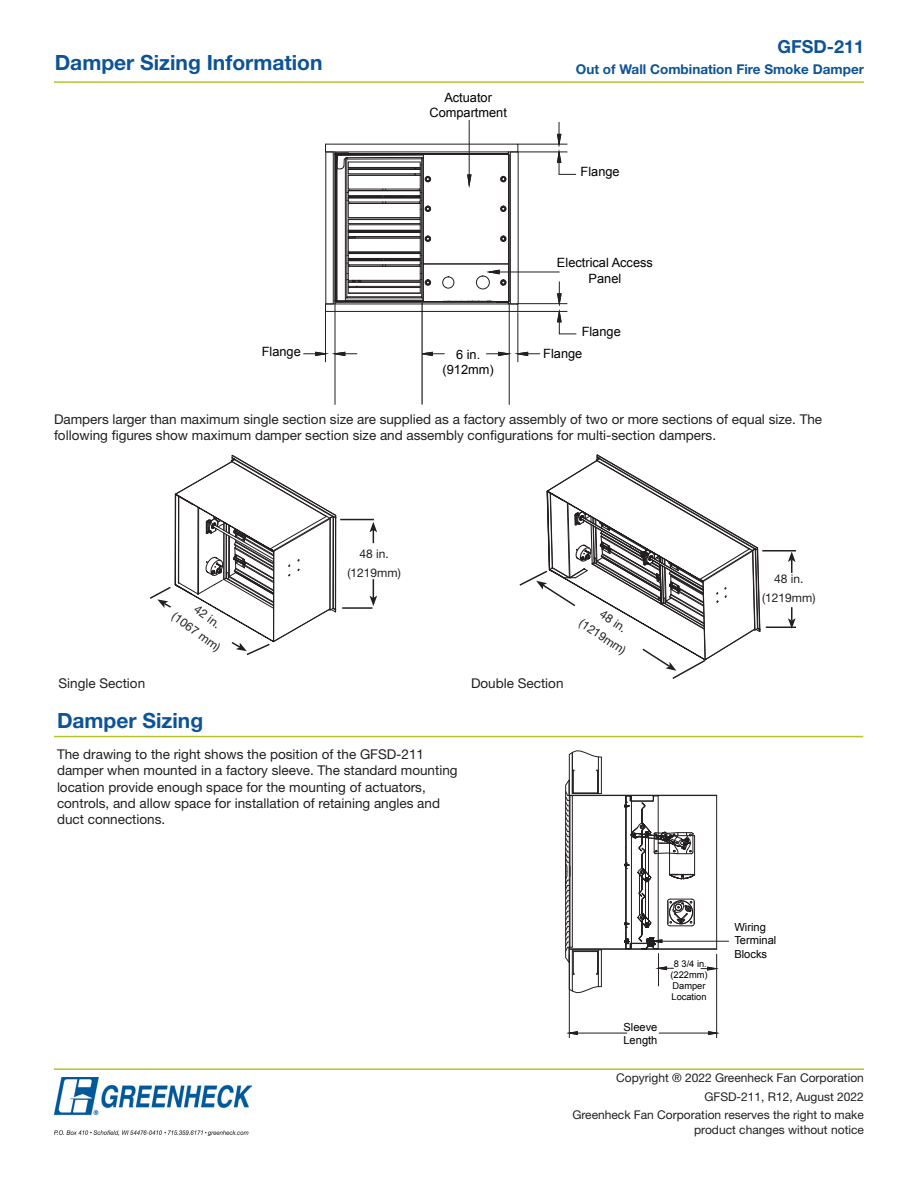
<style>
.page{position:relative;width:918px;height:1188px;background:#fff}
.page>*{position:absolute;margin:0;border:0;box-sizing:border-box;transform-origin:0 0}
.Subheading{font:700 21px "Helvetica Neue LT Std";color:#0d5496}
.t1{font:700 18px "Helvetica Neue LT Std";color:#0d5496}
.Body{font:13.5px/16.2px "Helvetica Neue LT Std";color:#231f20}
.t2{font:700 13.5px "Helvetica Neue LT Std";color:#0d5496}
.t3{font:12.75px/15.3px "Arial";color:#000;text-align:center}
.Body_8_pt{font:12px/18.8px "Helvetica Neue LT Std";color:#231f20;text-align:right}
.t4{font:11.1px/13.4px "Arial";color:#000}
.t5{font:9.3px/11.1px "Arial";color:#000;text-align:center}
</style>
<div class="page">
<hr style="left:572px;top:950px;width:1px;height:41px;background:#231f20">
<hr style="left:601px;top:950px;width:1px;height:37px;background:#231f20">
<hr style="left:598px;top:950px;width:1px;height:37px;background:#231f20">
<svg style="left:565px;top:750px;width:37px;height:225px"></svg>
<svg style="left:568px;top:986px;width:34px;height:7px"></svg>
<hr style="left:569px;top:795px;width:148px;height:1px;background:#231f20">
<hr style="left:569px;top:795px;width:1px;height:154px;background:#231f20">
<hr style="left:716px;top:795px;width:1px;height:154px;background:#231f20">
<hr style="left:569px;top:949px;width:148px;height:1px;background:#231f20">
<hr style="left:569px;top:955px;width:1px;height:83px;background:#231f20">
<hr style="left:716px;top:954px;width:1px;height:84px;background:#231f20">
<hr style="left:577px;top:1033px;width:50px;height:1px;background:#231f20">
<hr style="left:659px;top:1033px;width:50px;height:1px;background:#231f20">
<svg style="left:566px;top:1031px;width:12px;height:5px"></svg>
<svg style="left:708px;top:1031px;width:12px;height:5px"></svg>
<hr style="left:658px;top:954px;width:1px;height:32px;background:#231f20">
<svg style="left:655px;top:966px;width:19px;height:5px"></svg>
<svg style="left:701px;top:966px;width:18px;height:5px"></svg>
<hr style="left:662px;top:941px;width:67px;height:1px;background:#231f20">
<svg style="left:624px;top:796px;width:72px;height:154px"></svg>
<hr style="left:572px;top:796px;width:1px;height:151px;background:#231f20">
<hr style="left:762px;top:550px;width:34px;height:2px;background:#231f20">
<hr style="left:766px;top:627px;width:30px;height:1px;background:#231f20">
<svg style="left:788px;top:607px;width:8px;height:22px"></svg>
<svg style="left:788px;top:552px;width:8px;height:21px"></svg>
<svg style="left:519px;top:454px;width:242px;height:225px"></svg>
<hr style="left:340px;top:519px;width:34px;height:1px;background:#231f20">
<hr style="left:342px;top:607px;width:30px;height:2px;background:#231f20">
<svg style="left:370px;top:579px;width:7px;height:27px"></svg>
<svg style="left:370px;top:522px;width:7px;height:21px"></svg>
<svg style="left:149px;top:454px;width:188px;height:202px"></svg>
<hr style="left:469px;top:120px;width:1px;height:55px;background:#231f20">
<hr style="left:335px;top:304px;width:1px;height:100px;background:#231f20">
<hr style="left:509px;top:303px;width:1px;height:101px;background:#231f20">
<hr style="left:325px;top:311px;width:1px;height:51px;background:#231f20">
<hr style="left:499px;top:272px;width:60px;height:1px;background:#231f20">
<svg style="left:325px;top:143px;width:194px;height:169px"></svg>
<svg style="left:304px;top:351px;width:53px;height:6px"></svg>
<hr style="left:517px;top:313px;width:1px;height:49px;background:#231f20">
<svg style="left:486px;top:351px;width:54px;height:6px"></svg>
<hr style="left:518px;top:303px;width:49px;height:1px;background:#231f20">
<hr style="left:518px;top:311px;width:49px;height:1px;background:#231f20">
<hr style="left:518px;top:144px;width:49px;height:1px;background:#231f20">
<hr style="left:518px;top:152px;width:49px;height:1px;background:#231f20">
<svg style="left:556px;top:282px;width:20px;height:53px"></svg>
<svg style="left:556px;top:122px;width:20px;height:53px"></svg>
<hr style="left:422px;top:303px;width:1px;height:102px;background:#000">
<svg style="left:421px;top:351px;width:23px;height:6px"></svg>
<hr style="left:54px;top:736px;width:809px;height:1px;background:#b5c527">
<hr style="left:54px;top:81px;width:810px;height:2px;background:#b5c527">
<hr style="left:54px;top:1068px;width:810px;height:2px;background:#b5c527">
<img style="left:54px;top:1078px;width:198px;height:57px">
<p class="Subheading" style="left:55px;top:49px;width:269px">Damper Sizing Information</p>
<p class="t3" style="left:429px;top:90px;width:79px">Actuator<br>Compartment</p>
<h2 class="t1" style="left:777px;top:36px;width:88px">GFSD-211</h2>
<p class="t2" style="left:576px;top:61px;width:290px">Out of Wall Combination Fire Smoke Damper</p>
<p class="t3" style="left:581px;top:164px;width:41px">Flange</p>
<p class="t3" style="left:557px;top:255px;width:98px">Electrical Access<br>Panel</p>
<p class="t3" style="left:582px;top:324px;width:41px">Flange</p>
<p class="t3" style="left:262px;top:344px;width:41px">Flange</p>
<p class="t3" style="left:543px;top:346px;width:41px">Flange</p>
<p class="t3" style="left:443px;top:347px;width:53px">6 in. (912mm)</p>
<p class="Body" style="left:54px;top:411px;width:770px">Dampers larger than maximum single section size are supplied as a factory assembly of two or more sections of equal size. The following figures show maximum damper section size and assembly configurations for multi-section dampers.</p>
<p class="Body_8_pt" style="left:201px;top:600px;width:31px;rotate:36deg">42 in.</p>
<p class="Body_8_pt" style="left:179px;top:607px;width:58px;rotate:36deg">(1067 mm)</p>
<p class="Body_8_pt" style="left:360px;top:544px;width:31px">48 in.</p>
<p class="Body_8_pt" style="left:348px;top:563px;width:55px">(1219mm)</p>
<p class="Body" style="left:58px;top:675px;width:88px">Single Section</p>
<p class="Body" style="left:471px;top:675px;width:94px">Double Section</p>
<p class="Subheading" style="left:57px;top:707px;width:148px">Damper Sizing</p>
<p class="Body" style="left:57px;top:746px;width:402px">The drawing to the right shows the position of the GFSD-211 damper when mounted in a factory sleeve. The standard mounting location provide enough space for the mounting of actuators, controls, and allow space for installation of retaining angles and duct connections.</p>
<p class="Body_8_pt" style="left:606px;top:605px;width:31px;rotate:34deg">48 in.</p>
<p class="Body_8_pt" style="left:586px;top:614px;width:55px;rotate:34deg">(1219mm)</p>
<p class="Body_8_pt" style="left:774px;top:570px;width:31px">48 in.</p>
<p class="Body_8_pt" style="left:762px;top:588px;width:55px">(1219mm)</p>
<p class="t4" style="left:623px;top:1021px;width:36px">Sleeve<br>Length</p>
<p class="t5" style="left:670px;top:958px;width:39px">8 3/4 in. (222mm)<br>Damper<br>Location</p>
<p class="t4" style="left:734px;top:921px;width:44px">Wiring<br>Terminal<br>Blocks</p>
<p class="Body_8_pt" style="left:572px;top:1068px;width:293px">Copyright ® 2022 Greenheck Fan Corporation<br>GFSD-211, R12, August 2022<br>Greenheck Fan Corporation reserves the right to make</p>
<p class="Body_8_pt" style="left:694px;top:1120px;width:171px">product changes without notice</p>
</div>
